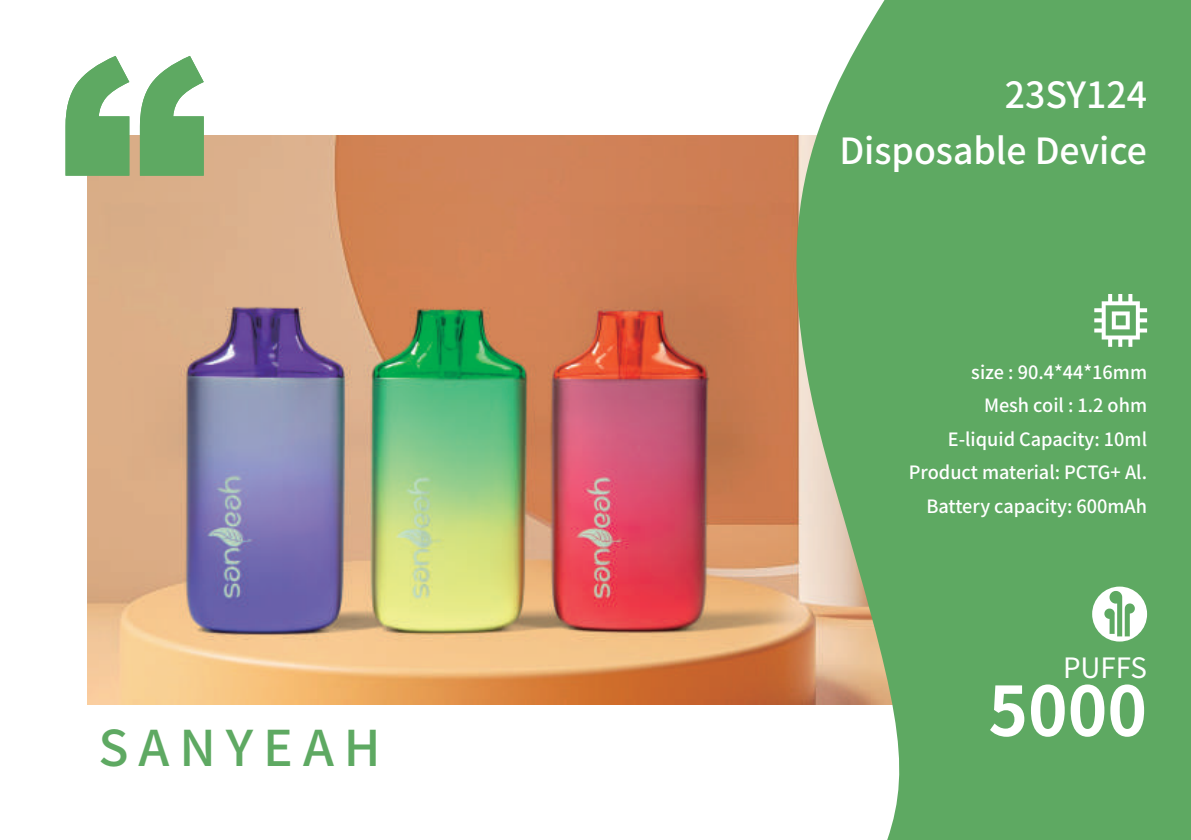
<style>
.page{position:relative;width:1191px;height:840px;background:#fff}
.page>*{position:absolute;margin:0;border:0;box-sizing:border-box;transform-origin:0 0}
.t1{font:700 68px "Source Han Sans CN";color:#fff}
.t2{font:500 49.2px "Source Han Sans CN";letter-spacing:.2em;color:#5ea962}
.t3{font:500 36px/56px "Source Han Sans CN";color:#fff;text-align:right}
.t4{font:28px "Source Han Sans CN";color:#fff}
.t5{font:500 18.2px/33.6px "Source Han Sans CN";color:#fff;text-align:right}
</style>
<div class="page">
<img style="left:87px;top:135px;width:673px;height:569px">
<svg style="left:760px;top:0;width:431px;height:839px;background:#79af71"></svg>
<div style="left:1092px;top:586px;width:55px;height:55px;background:#fff;border-radius:50%"></div>
<svg style="left:1104px;top:590px;width:30px;height:46px"></svg>
<svg style="left:1094px;top:294px;width:53px;height:52px"></svg>
<svg style="left:65px;top:56px;width:139px;height:119px"></svg>
<h2 class="t2" style="left:98px;top:722px;width:284px">SANYEAH</h2>
<h3 class="t3" style="left:839px;top:66px;width:309px">23SY124<br>Disposable Device</h3>
<p class="t5" style="left:909px;top:354px;width:240px">size : 90.4*44*16mm<br>Mesh coil : 1.2 ohm<br>E-liquid Capacity: 10ml<br>Product material: PCTG+ Al.<br>Battery capacity: 600mAh</p>
<h3 class="t4" style="left:1063px;top:652px;width:86px">PUFFS</h3>
<h1 class="t1" style="left:988px;top:675px;width:160px">5000</h1>
</div>
